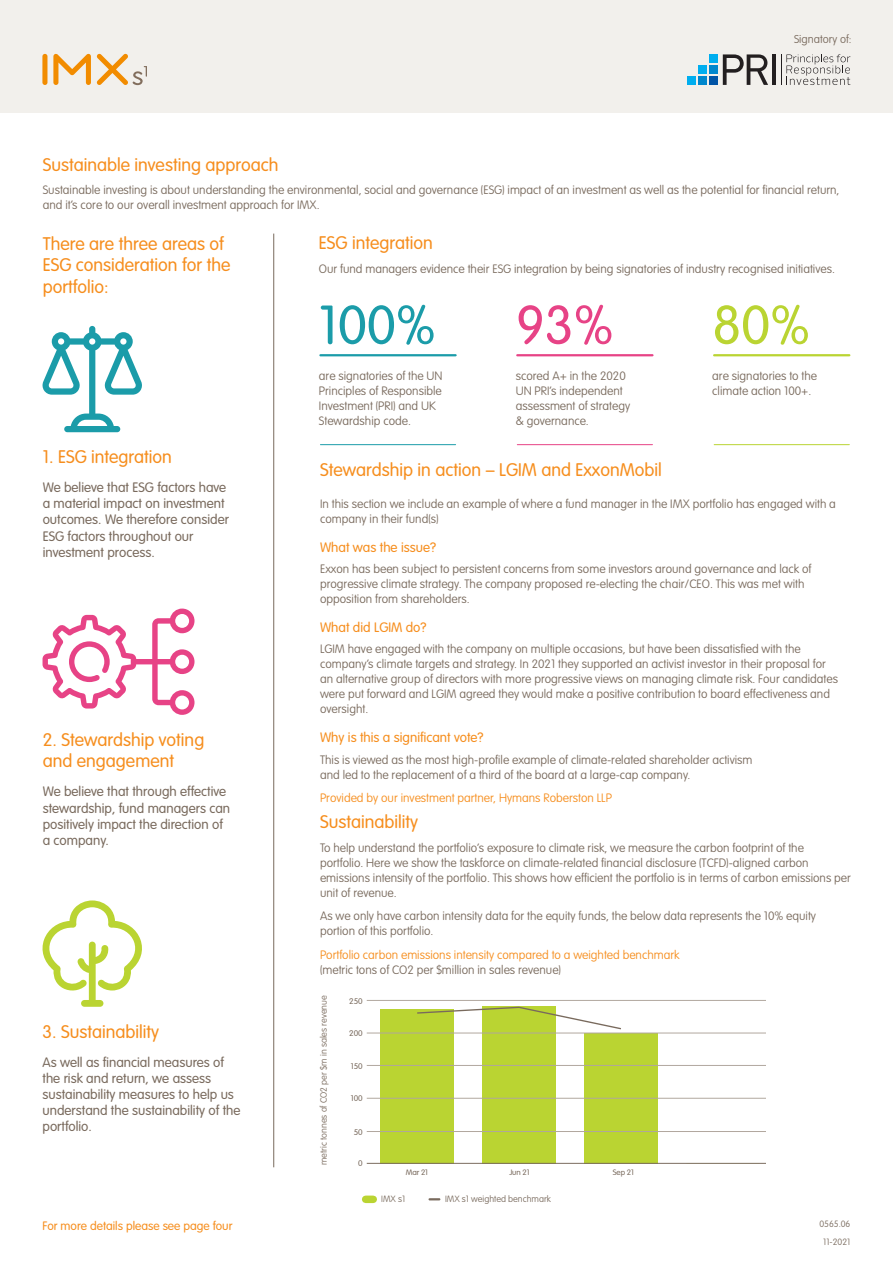
<style>
.page{position:relative;width:893px;height:1263px;background:#fff}
.page>*{position:absolute;margin:0;border:0;box-sizing:border-box;transform-origin:0 0}
.t1{font:300 54px "VAG Rounded Std";color:#1b9ca9}
.t2{font:300 54px "VAG Rounded Std";color:#bad432}
.t3{font:300 54px "VAG Rounded Std";color:#e74386}
.t4{font:300 18px/21.6px "VAG Rounded Std";color:#f68e1e}
.t5{font:300 13.5px/16.2px "VAG Rounded Std";color:#796a5d}
.t6{font:300 13.5px "VAG Rounded Std";color:#f68e1e}
.P_factsheets{font:100 12px/15px "VAG Rounded Std";color:#796a5d}
.P_factsheets-2{font:100 12px/15px "VAG Rounded Std";color:#f68e1e}
.t7{font:300 12px "VAG Rounded Std";color:#f68e1e}
.t8{font:100 11.25px "VAG Rounded Std";color:#796a5d}
.P_factsheets-3{font:100 9px/17.5px "VAG Rounded Std";color:#796a5d;text-align:center}
.t9{font:300 8.1px "VAG Rounded Std";color:#796a5d;scale:1.04 1}
.t10{font:300 7.8px "VAG Rounded Std";letter-spacing:-.015em;color:#796a5d;scale:1.04 1}
.s1{color:#796a5d}
</style>
<div class="page">
<div style="left:0;top:0;width:893px;height:113px;background:#f2f0ec"></div>
<div style="left:709px;top:54px;width:9px;height:9px;background:#00aeef"></div>
<div style="left:709px;top:65px;width:9px;height:9px;background:#0087cd"></div>
<div style="left:709px;top:76px;width:9px;height:9px;background:#0154a6"></div>
<div style="left:698px;top:65px;width:9px;height:9px;background:#00aeef"></div>
<div style="left:698px;top:76px;width:9px;height:9px;background:#0087cd"></div>
<div style="left:687px;top:76px;width:9px;height:9px;background:#00aeef"></div>
<svg style="left:723px;top:54px;width:45px;height:31px"></svg>
<hr style="left:772px;top:54px;width:4px;height:31px;background:#231f20">
<hr style="left:781px;top:54px;width:1px;height:31px;background:#231f20">
<svg style="left:786px;top:54px;width:64px;height:31px"></svg>
<hr style="left:320px;top:354px;width:136px;height:2px;background:#1b9ca9">
<hr style="left:320px;top:444px;width:136px;height:1px;background:#1b9ca9">
<hr style="left:517px;top:354px;width:135px;height:2px;background:#e74386">
<hr style="left:517px;top:444px;width:135px;height:1px;background:#e74386">
<hr style="left:714px;top:354px;width:135px;height:2px;background:#bad432">
<hr style="left:714px;top:444px;width:135px;height:1px;background:#bad432">
<svg style="left:42px;top:326px;width:100px;height:106px"></svg>
<svg style="left:43px;top:608px;width:152px;height:107px"></svg>
<svg style="left:42px;top:900px;width:100px;height:107px"></svg>
<hr style="left:273px;top:234px;width:1px;height:933px;background:#796a5d">
<svg style="left:430px;top:1198px;width:9px;height:2px"></svg>
<div style="left:366px;top:1195px;width:7px;height:8px;background:#bad432"></div>
<div style="left:42px;top:54px;width:5px;height:31px;background:#f28c00;border-radius:3px"></div>
<svg style="left:97px;top:54px;width:50px;height:31px"></svg>
<svg style="left:53px;top:54px;width:38px;height:31px"></svg>
<div style="left:380px;top:1009px;width:74px;height:154px;background:#bad432"></div>
<div style="left:482px;top:1006px;width:74px;height:157px;background:#bad432"></div>
<div style="left:584px;top:1033px;width:74px;height:130px;background:#bad432"></div>
<hr style="left:367px;top:1163px;width:398px;height:1px;background:#796a5d">
<hr style="left:367px;top:1098px;width:398px;height:1px;background:#b0a69d">
<hr style="left:367px;top:1131px;width:398px;height:1px;background:#b0a69d">
<hr style="left:367px;top:1033px;width:398px;height:1px;background:#b0a69d">
<hr style="left:367px;top:1000px;width:398px;height:1px;background:#b0a69d">
<hr style="left:367px;top:1065px;width:398px;height:1px;background:#b0a69d">
<svg style="left:417px;top:1006px;width:204px;height:24px"></svg>
<p class="t8" style="left:794px;top:32px;width:59px">Signatory of:</p>
<h2 class="t4" style="left:43px;top:154px;width:237px">Sustainable investing approach</h2>
<p class="P_factsheets" style="left:43px;top:183px;width:798px">Sustainable investing is about understanding the environmental, social and governance (ESG) impact of an investment as well as the potential for financial return, and it’s core to our overall investment approach for IMX.</p>
<h2 class="t4" style="left:43px;top:233px;width:189px">There are three areas of<br>ESG consideration for the portfolio:</h2>
<h2 class="t4" style="left:319px;top:233px;width:115px">ESG integration</h2>
<p class="P_factsheets" style="left:319px;top:261px;width:517px">Our fund managers evidence their ESG integration by being signatories of industry recognised initiatives.</p>
<h2 class="t4" style="left:43px;top:447px;width:131px">1. ESG integration</h2>
<p class="t5" style="left:43px;top:480px;width:188px">We believe that ESG factors have a material impact on investment outcomes. We therefore consider<br>ESG factors throughout our investment process.</p>
<h2 class="t4" style="left:43px;top:729px;width:163px">2. Stewardship voting and engagement</h2>
<p class="t5" style="left:43px;top:784px;width:189px">We believe that through effective stewardship, fund managers can positively impact the direction of a company.</p>
<h2 class="t4" style="left:43px;top:1021px;width:118px">3. Sustainability</h2>
<p class="t5" style="left:43px;top:1054px;width:199px">As well as financial measures of the risk and return, we assess sustainability measures to help us understand the sustainability of the portfolio.</p>
<h3 class="t1" style="left:319px;top:294px;width:118px">100%</h3>
<p class="P_factsheets" style="left:319px;top:369px;width:125px">are signatories of the UN<br>Principles of Responsible<br>Investment (PRI) and UK<br>Stewardship code.</p>
<h3 class="t3" style="left:516px;top:294px;width:99px">93%</h3>
<p class="P_factsheets" style="left:516px;top:369px;width:116px">scored A+ in the 2020<br>UN PRI’s independent assessment of strategy &amp; governance.</p>
<h3 class="t2" style="left:712px;top:294px;width:99px">80%</h3>
<p class="P_factsheets" style="left:712px;top:369px;width:106px">are signatories to the climate action 100+.</p>
<h2 class="t4" style="left:320px;top:459px;width:343px">Stewardship in action – LGIM and ExxonMobil</h2>
<p class="P_factsheets" style="left:320px;top:496px;width:517px">In this section we include an example of where a fund manager in the IMX portfolio has engaged with a company in their fund(s)</p>
<p class="t6" style="left:320px;top:539px;width:117px">What was the issue?</p>
<p class="P_factsheets" style="left:320px;top:562px;width:493px">Exxon has been subject to persistent concerns from some investors around governance and lack of progressive climate strategy. The company proposed re-electing the chair/CEO. This was met with opposition from shareholders.</p>
<p class="t6" style="left:320px;top:619px;width:108px">What did LGIM do?</p>
<p class="P_factsheets" style="left:320px;top:642px;width:519px">LGIM have engaged with the company on multiple occasions, but have been dissatisfied with the company’s climate targets and strategy. In 2021 they supported an activist investor in their proposal for an alternative group of directors with more progressive views on managing climate risk. Four candidates were put forward and LGIM agreed they would make a positive contribution to board effectiveness and oversight.</p>
<p class="t6" style="left:320px;top:730px;width:165px">Why is this a significant vote?</p>
<p class="P_factsheets" style="left:320px;top:752px;width:434px">This is viewed as the most high-profile example of climate-related shareholder activism and led to the replacement of a third of the board at a large-cap company.</p>
<p class="P_factsheets-2" style="left:320px;top:791px;width:293px">Provided by our investment partner, Hymans Roberston LLP</p>
<h3 class="t4" style="left:320px;top:812px;width:100px">Sustainability</h3>
<p class="P_factsheets" style="left:320px;top:840px;width:532px">To help understand the portfolio’s exposure to climate risk, we measure the carbon footprint of the<br>portfolio. Here we show the taskforce on climate-related financial disclosure (TCFD)-aligned carbon emissions intensity of the portfolio. This shows how efficient the portfolio is in terms of carbon emissions per unit of revenue.</p>
<p class="P_factsheets" style="left:320px;top:909px;width:497px">As we only have carbon intensity data for the equity funds, the below data represents the 10% equity portion of this portfolio.</p>
<p class="P_factsheets-2" style="left:320px;top:947px;width:361px">Portfolio carbon emissions intensity compared to a weighted benchmark <span class="s1">(metric tons of CO2 per $million in sales revenue)</span></p>
<p class="P_factsheets-3" style="left:315px;top:1165px;width:171px;rotate:-90deg">metric tonnes of CO2 per $m in sales revenue</p>
<p class="t9" style="left:349px;top:996px;width:15px">250</p>
<p class="t9" style="left:349px;top:1029px;width:15px">200</p>
<p class="t9" style="left:351px;top:1061px;width:13px">150</p>
<p class="t9" style="left:351px;top:1094px;width:13px">100</p>
<p class="t9" style="left:354px;top:1127px;width:10px">50</p>
<p class="t9" style="left:358px;top:1159px;width:6px">0</p>
<p class="t10" style="left:406px;top:1168px;width:23px">Mar 21</p>
<p class="t10" style="left:509px;top:1168px;width:21px">Jun 21</p>
<p class="t10" style="left:613px;top:1168px;width:22px">Sep 21</p>
<p class="P_factsheets-3" style="left:381px;top:1190px;width:26px">IMX s1</p>
<p class="P_factsheets-3" style="left:445px;top:1190px;width:107px">IMX s1 weighted benchmark</p>
<p class="t7" style="left:43px;top:1218px;width:191px">For more details please see page four</p>
<p class="P_factsheets-3" style="left:819px;top:1216px;width:33px">0565.06<br>11-2021</p>
</div>
